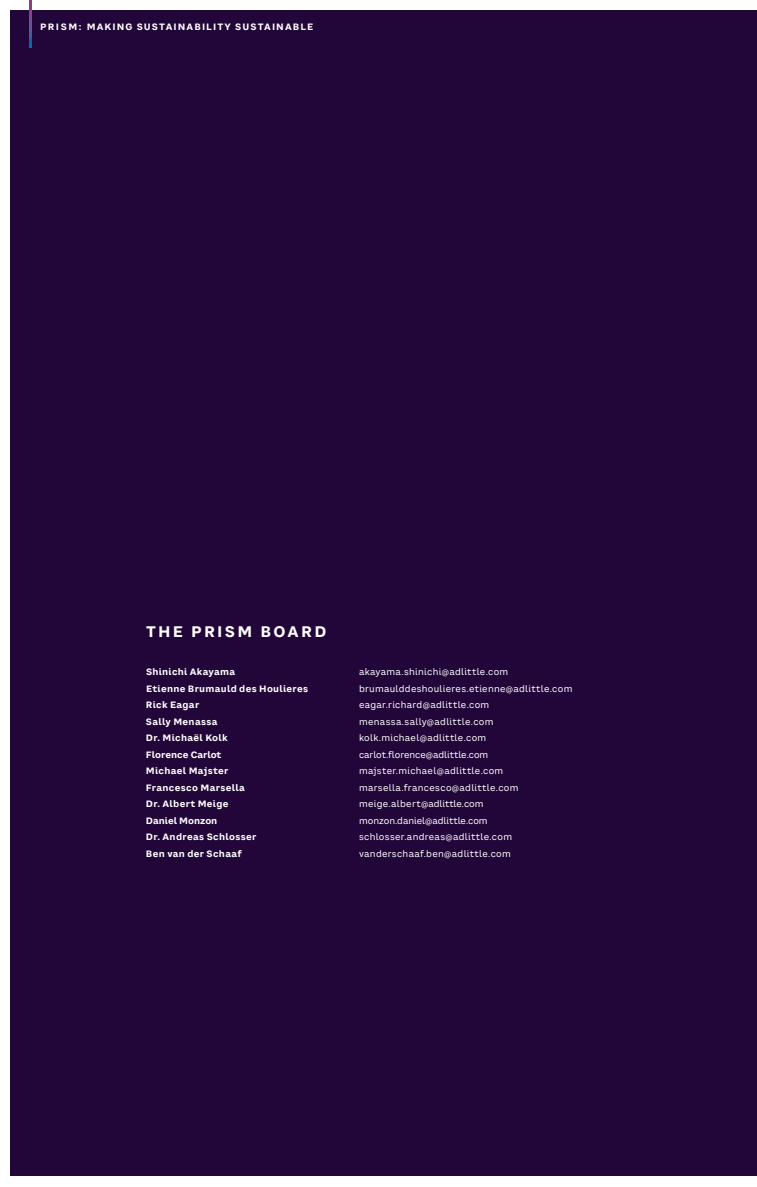
<style>
.page{position:relative;width:757px;height:1187px;background:#fff}
.page>*{position:absolute;margin:0;border:0;box-sizing:border-box;transform-origin:0 0}
.t1{font:700 15px "CA Saygon Text";letter-spacing:.15em;color:#fff}
.t2{font:9px "CA Saygon Text";letter-spacing:.035em;color:#fff}
.t3{font:700 9px "CA Saygon Text";letter-spacing:.035em;color:#fff}
.t4{font:9px "CA Saygon Text";color:#fff}
.t5{font:700 9px "CA Saygon Text";letter-spacing:.12em;color:#fff}
.t6{font:700 9px "CA Saygon Text";color:#fff}
.t7{font:9px "CA Saygon Text";letter-spacing:.01em;color:#fff}
</style>
<div class="page">
<div style="left:11px;top:10px;width:746px;height:1165px;background:#220639"></div>
<svg style="left:29px;top:0;width:3px;height:48px"></svg>
<p class="t5" style="left:40px;top:20px;width:275px">PRISM: MAKING SUSTAINABILITY SUSTAINABLE</p>
<h1 class="t1" style="left:146px;top:619px;width:182px">THE PRISM BOARD</h1>
<p class="t3" style="left:146px;top:665px;width:91px">Shinichi Akayama</p>
<p class="t2" style="left:359px;top:665px;width:151px">akayama.shinichi@adlittle.com</p>
<p class="t3" style="left:146px;top:681px;width:164px">Etienne Brumauld des Houlieres</p>
<p class="t2" style="left:359px;top:682px;width:215px">brumaulddeshoulieres.etienne@adlittle.com</p>
<p class="t3" style="left:146px;top:698px;width:55px">Rick Eagar</p>
<p class="t2" style="left:359px;top:698px;width:132px">eagar.richard@adlittle.com</p>
<p class="t3" style="left:146px;top:714px;width:73px">Sally Menassa</p>
<p class="t2" style="left:359px;top:715px;width:136px">menassa.sally@adlittle.com</p>
<p class="t3" style="left:146px;top:731px;width:83px">Dr. Michaël Kolk</p>
<p class="t2" style="left:359px;top:731px;width:129px">kolk.michael@adlittle.com</p>
<p class="t6" style="left:146px;top:747px;width:77px">Florence Carlot</p>
<p class="t4" style="left:359px;top:748px;width:131px">carlot.florence@adlittle.com</p>
<p class="t3" style="left:146px;top:764px;width:84px">Michael Majster</p>
<p class="t2" style="left:359px;top:764px;width:146px">majster.michael@adlittle.com</p>
<p class="t3" style="left:146px;top:780px;width:100px">Francesco Marsella</p>
<p class="t2" style="left:359px;top:781px;width:161px">marsella.francesco@adlittle.com</p>
<p class="t3" style="left:146px;top:797px;width:84px">Dr. Albert Meige</p>
<p class="t7" style="left:359px;top:797px;width:126px">meige.albert@adlittle.com</p>
<p class="t6" style="left:146px;top:813px;width:73px">Daniel Monzon</p>
<p class="t4" style="left:359px;top:814px;width:130px">monzon.daniel@adlittle.com</p>
<p class="t3" style="left:146px;top:830px;width:112px">Dr. Andreas Schlosser</p>
<p class="t2" style="left:359px;top:830px;width:155px">schlosser.andreas@adlittle.com</p>
<p class="t3" style="left:146px;top:846px;width:97px">Ben van der Schaaf</p>
<p class="t2" style="left:359px;top:847px;width:153px">vanderschaaf.ben@adlittle.com</p>
</div>
